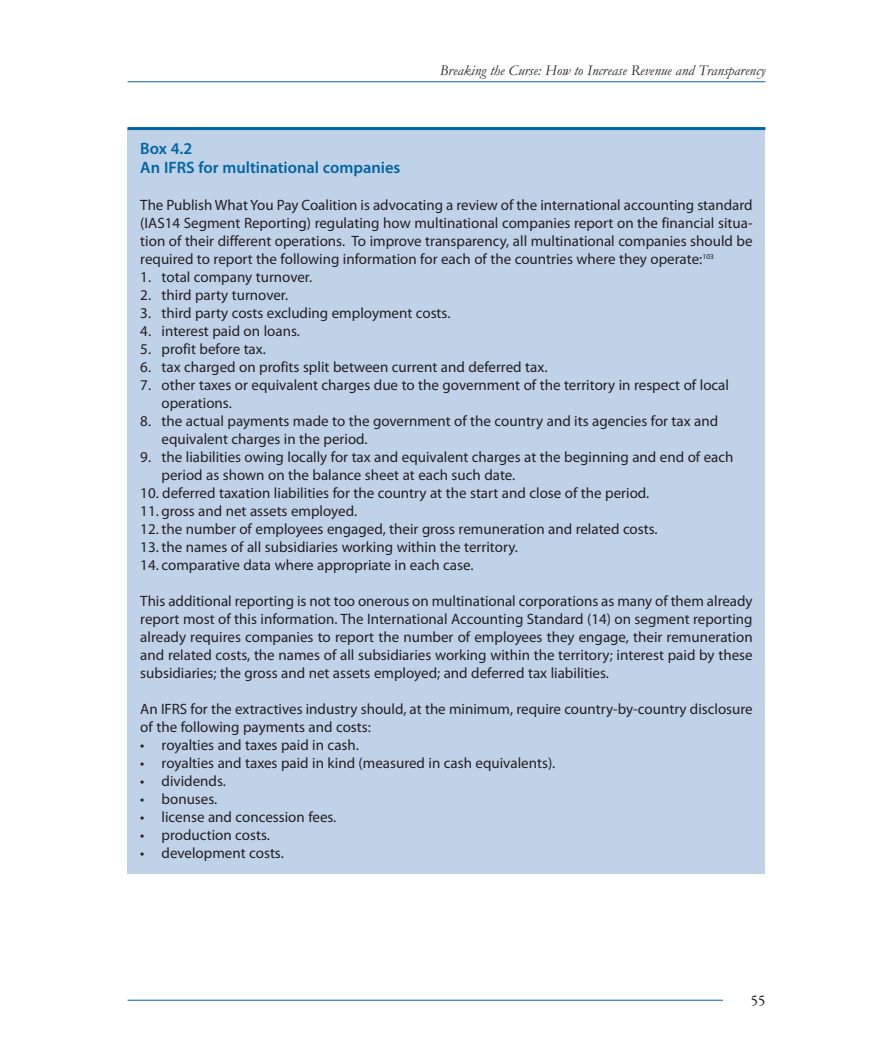
<style>
.page{position:relative;width:893px;height:1063px;background:#fff}
.page>*{position:absolute;margin:0;border:0;box-sizing:border-box;transform-origin:0 0}
.t1{font:600 16.5px/19.8px "Myriad Pro";color:#0065a4}
.t2{font:15px/18px "Myriad Pro";color:#231f20}
.t3{font:italic 15px "Garamond";color:#231f20}
.t4{font:15px "Garamond Premr Pro";color:#231f20}
</style>
<div class="page">
<div style="left:128px;top:129px;width:637px;height:745px;background:#c0d2e8"></div>
<hr style="left:128px;top:81px;width:637px;height:1px;background:#0065a4">
<hr style="left:128px;top:1000px;width:637px;height:1px;background:#0065a4">
<div style="left:723px;top:994px;width:42px;height:29px;background:#fff"></div>
<hr style="left:128px;top:127px;width:637px;height:3px;background:#0065a4">
<p class="t3" style="left:440px;top:65px;width:327px">Breaking the Curse: How to Increase Revenue and Transparency</p>
<p class="t1" style="left:140px;top:140px;width:262px">Box 4.2<br>An IFRS for multinational companies</p>
<p class="t2" style="left:140px;top:197px;width:614px;text-align:justify">The Publish What You Pay Coalition is advocating a review of the international accounting standard (IAS14 Segment Reporting) regulating how multinational companies report on the financial situa&shy;tion of their different operations. To improve transparency, all multinational companies should be required to report the following information for each of the countries where they operate:<sup>103</sup></p>
<p class="t2" style="left:140px;top:269px;width:173px">1. total company turnover.</p>
<p class="t2" style="left:140px;top:287px;width:149px">2. third party turnover.</p>
<p class="t2" style="left:140px;top:305px;width:312px">3. third party costs excluding employment costs.</p>
<p class="t2" style="left:140px;top:323px;width:161px">4. interest paid on loans.</p>
<p class="t2" style="left:140px;top:341px;width:127px">5. profit before tax.</p>
<p class="t2" style="left:140px;top:359px;width:409px">6. tax charged on profits split between current and deferred tax.</p>
<p class="t2" style="left:162px;top:377px;width:569px;text-indent:-21px">7. other taxes or equivalent charges due to the government of the territory in respect of local operations.</p>
<p class="t2" style="left:162px;top:413px;width:558px;text-indent:-21px">8. the actual payments made to the government of the country and its agencies for tax and equivalent charges in the period.</p>
<p class="t2" style="left:162px;top:449px;width:573px;text-indent:-21px">9. the liabilities owing locally for tax and equivalent charges at the beginning and end of each period as shown on the balance sheet at each such date.</p>
<p class="t2" style="left:140px;top:485px;width:510px">10. deferred taxation liabilities for the country at the start and close of the period.</p>
<p class="t2" style="left:140px;top:503px;width:218px">11. gross and net assets employed.</p>
<p class="t2" style="left:140px;top:521px;width:519px">12. the number of employees engaged, their gross remuneration and related costs.</p>
<p class="t2" style="left:140px;top:539px;width:379px">13. the names of all subsidiaries working within the territory.</p>
<p class="t2" style="left:140px;top:557px;width:335px">14. comparative data where appropriate in each case.</p>
<p class="t2" style="left:140px;top:593px;width:614px;text-align:justify">This additional reporting is not too onerous on multinational corporations as many of them already report most of this information. The International Accounting Standard (14) on segment reporting already requires companies to report the number of employees they engage, their remuneration and related costs, the names of all subsidiaries working within the territory; interest paid by these subsidiaries; the gross and net assets employed; and deferred tax liabilities.</p>
<p class="t2" style="left:140px;top:701px;width:614px">An IFRS for the extractives industry should, at the minimum, require country-by-country disclosure of the following payments and costs:</p>
<p class="t2" style="left:140px;top:737px;width:220px">• royalties and taxes paid in cash.</p>
<p class="t2" style="left:140px;top:755px;width:416px">• royalties and taxes paid in kind (measured in cash equivalents).</p>
<p class="t2" style="left:140px;top:773px;width:87px">• dividends.</p>
<p class="t2" style="left:140px;top:791px;width:78px">• bonuses.</p>
<p class="t2" style="left:140px;top:809px;width:198px">• license and concession fees.</p>
<p class="t2" style="left:140px;top:827px;width:131px">• production costs.</p>
<p class="t2" style="left:140px;top:845px;width:145px">• development costs.</p>
<p class="t4" style="left:751px;top:994px;width:16px">55</p>
</div>
